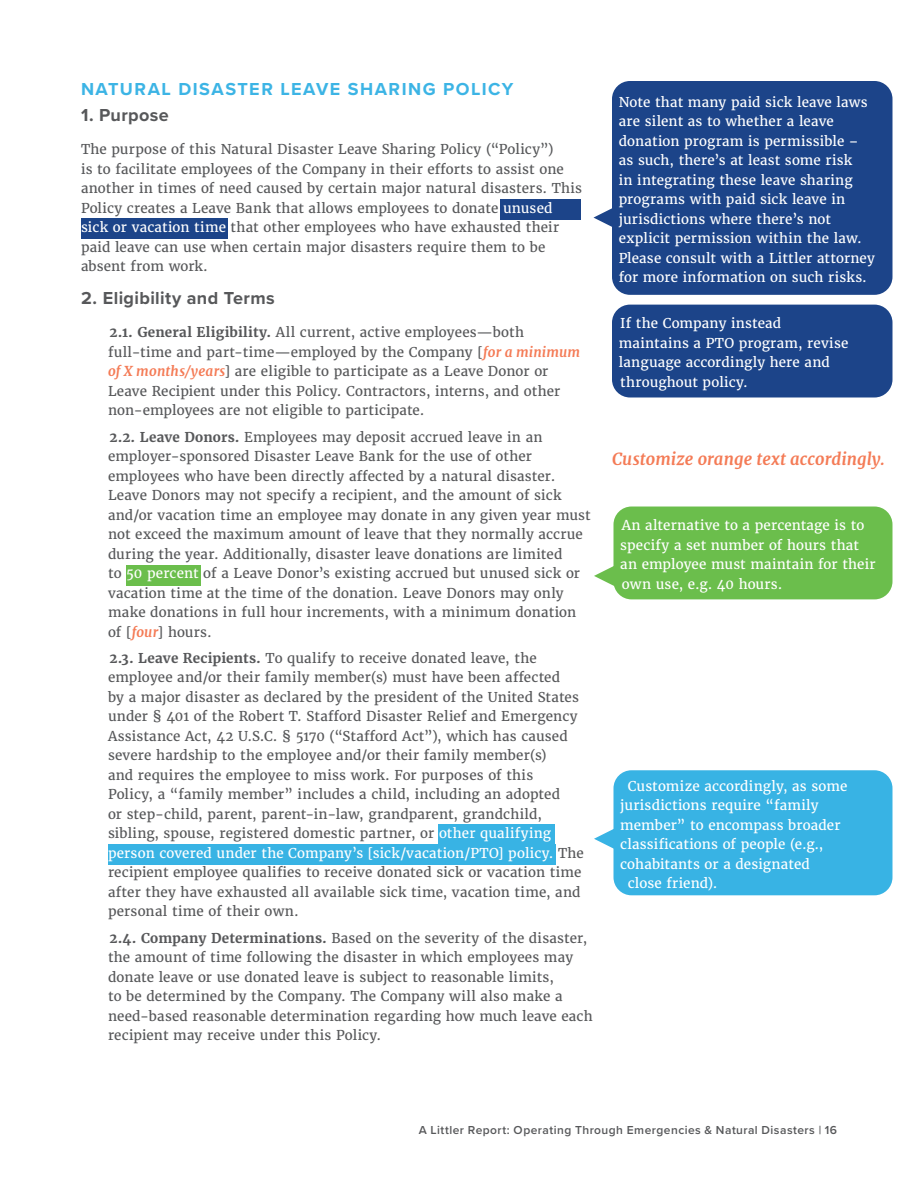
<style>
.page{position:relative;width:918px;height:1188px;background:#fff}
.page>*{position:absolute;margin:0;border:0;box-sizing:border-box;transform-origin:0 0}
.SUBHEAD{font:700 18px "Proxima Nova";letter-spacing:.085em;color:#3cb4e5}
.Subhead_2{font:700 18px "Proxima Nova";letter-spacing:.02em;color:#57585a}
.Body_Copy{font:italic 700 16.5px "Merriweather";letter-spacing:.005em;color:#f47b56}
.Indented_Paragraph{font:13.5px/19.5px "Merriweather";letter-spacing:.01em;color:#57585a}
.White_Body_Copy{font:13.5px/19.5px "Merriweather";letter-spacing:.01em;color:#fff}
.Body_Copy-2{font:13.5px/19.5px "Merriweather";letter-spacing:.01em;color:#57585a}
.Body_Copy-3{font:13.5px/19.5px "Merriweather";letter-spacing:.01em;color:#fff}
.t1{font:600 12px "Proxima Nova";letter-spacing:.04em;color:#57585a}
.s1{color:#fff}
.s2{font-weight:700}
.s3{font-weight:700;font-style:italic;color:#f47b56}
</style>
<div class="page">
<svg style="left:594px;top:566px;width:20px;height:20px"></svg>
<svg style="left:594px;top:829px;width:19px;height:20px"></svg>
<div style="left:108px;top:844px;width:447px;height:21px;background:#38b3e4"></div>
<div style="left:439px;top:824px;width:116px;height:21px;background:#38b3e4"></div>
<div style="left:126px;top:565px;width:75px;height:20px;background:#6bbe4c"></div>
<div style="left:81px;top:218px;width:147px;height:21px;background:#1c4489"></div>
<div style="left:500px;top:199px;width:81px;height:20px;background:#1c4489"></div>
<div style="left:612px;top:305px;width:280px;height:92px;background:#1c4489;border-radius:18px"></div>
<div style="left:613px;top:507px;width:279px;height:92px;background:#6bbe4c;border-radius:18px"></div>
<div style="left:613px;top:770px;width:279px;height:125px;background:#38b3e4;border-radius:18px"></div>
<svg style="left:593px;top:208px;width:19px;height:19px"></svg>
<div style="left:612px;top:81px;width:280px;height:214px;background:#1c4489;border-radius:18px"></div>
<p class="SUBHEAD" style="left:81px;top:76px;width:434px">NATURAL DISASTER LEAVE SHARING POLICY</p>
<p class="Subhead_2" style="left:81px;top:102px;width:89px">1. Purpose</p>
<p class="Body_Copy-2" style="left:81px;top:140px;width:503px">The purpose of this Natural Disaster Leave Sharing Policy (“Policy”)<br>is to facilitate employees of the Company in their efforts to assist one another in times of need caused by certain major natural disasters. This Policy creates a Leave Bank that allows employees to donate <span class="s1">unused sick or vacation time</span> that other employees who have exhausted their paid leave can use when certain major disasters require them to be absent from work.</p>
<p class="Subhead_2" style="left:81px;top:285px;width:195px">2. Eligibility and Terms</p>
<p class="Indented_Paragraph" style="left:108px;top:323px;width:474px"><span class="s2">2.1. General Eligibility.</span> All current, active employees—both full-time and part-time—employed by the Company [<span class="s3">for a minimum of X months/years</span>] are eligible to participate as a Leave Donor or Leave Recipient under this Policy. Contractors, interns, and other non-employees are not eligible to participate.</p>
<p class="Indented_Paragraph" style="left:108px;top:427px;width:484px"><span class="s2">2.2. Leave Donors.</span> Employees may deposit accrued leave in an employer-sponsored Disaster Leave Bank for the use of other employees who have been directly affected by a natural disaster.<br>Leave Donors may not specify a recipient, and the amount of sick and/or vacation time an employee may donate in any given year must not exceed the maximum amount of leave that they normally accrue during the year. Additionally, disaster leave donations are limited<br>to <span class="s1">50 percent</span> of a Leave Donor’s existing accrued but unused sick or vacation time at the time of the donation. Leave Donors may only make donations in full hour increments, with a minimum donation of [<span class="s3">four</span>] hours.</p>
<p class="Indented_Paragraph" style="left:108px;top:648px;width:477px"><span class="s2">2.3. Leave Recipients.</span> To qualify to receive donated leave, the employee and/or their family member(s) must have been affected<br>by a major disaster as declared by the president of the United States under § 401 of the Robert T. Stafford Disaster Relief and Emergency Assistance Act, 42 U.S.C. § 5170 (“Stafford Act”), which has caused severe hardship to the employee and/or their family member(s)<br>and requires the employee to miss work. For purposes of this<br>Policy, a “family member” includes a child, including an adopted<br>or step-child, parent, parent-in-law, grandparent, grandchild, sibling, spouse, registered domestic partner, or <span class="s1">other qualifying person covered under the Company’s [sick/vacation/PTO] policy.</span> The recipient employee qualifies to receive donated sick or vacation time after they have exhausted all available sick time, vacation time, and personal time of their own.</p>
<p class="Indented_Paragraph" style="left:108px;top:928px;width:486px"><span class="s2">2.4. Company Determinations.</span> Based on the severity of the disaster, the amount of time following the disaster in which employees may donate leave or use donated leave is subject to reasonable limits,<br>to be determined by the Company. The Company will also make a need-based reasonable determination regarding how much leave each recipient may receive under this Policy.</p>
<p class="White_Body_Copy" style="left:619px;top:92px;width:258px">Note that many paid sick leave laws are silent as to whether a leave donation program is permissible – as such, there’s at least some risk<br>in integrating these leave sharing programs with paid sick leave in jurisdictions where there’s not explicit permission within the law.<br>Please consult with a Littler attorney for more information on such risks.</p>
<p class="White_Body_Copy" style="left:619px;top:314px;width:231px">If the Company instead maintains a PTO program, revise language accordingly here and throughout policy.</p>
<p class="Body_Copy" style="left:612px;top:449px;width:274px">Customize orange text accordingly.</p>
<p class="Body_Copy-3" style="left:620px;top:516px;width:257px">An alternative to a percentage is to specify a set number of hours that an employee must maintain for their own use, e.g. 40 hours.</p>
<p class="White_Body_Copy" style="left:628px;top:776px;width:221px">Customize accordingly, as some</p>
<p class="White_Body_Copy" style="left:620px;top:796px;width:200px">jurisdictions require “family</p>
<p class="White_Body_Copy" style="left:620px;top:815px;width:222px">member” to encompass broader</p>
<p class="White_Body_Copy" style="left:620px;top:835px;width:205px">classifications of people (e.g.,</p>
<p class="White_Body_Copy" style="left:620px;top:854px;width:191px">cohabitants or a designated</p>
<p class="White_Body_Copy" style="left:628px;top:874px;width:91px">close friend).</p>
<p class="t1" style="left:419px;top:1121px;width:420px">A Littler Report: Operating Through Emergencies &amp; Natural Disasters | 16</p>
</div>
